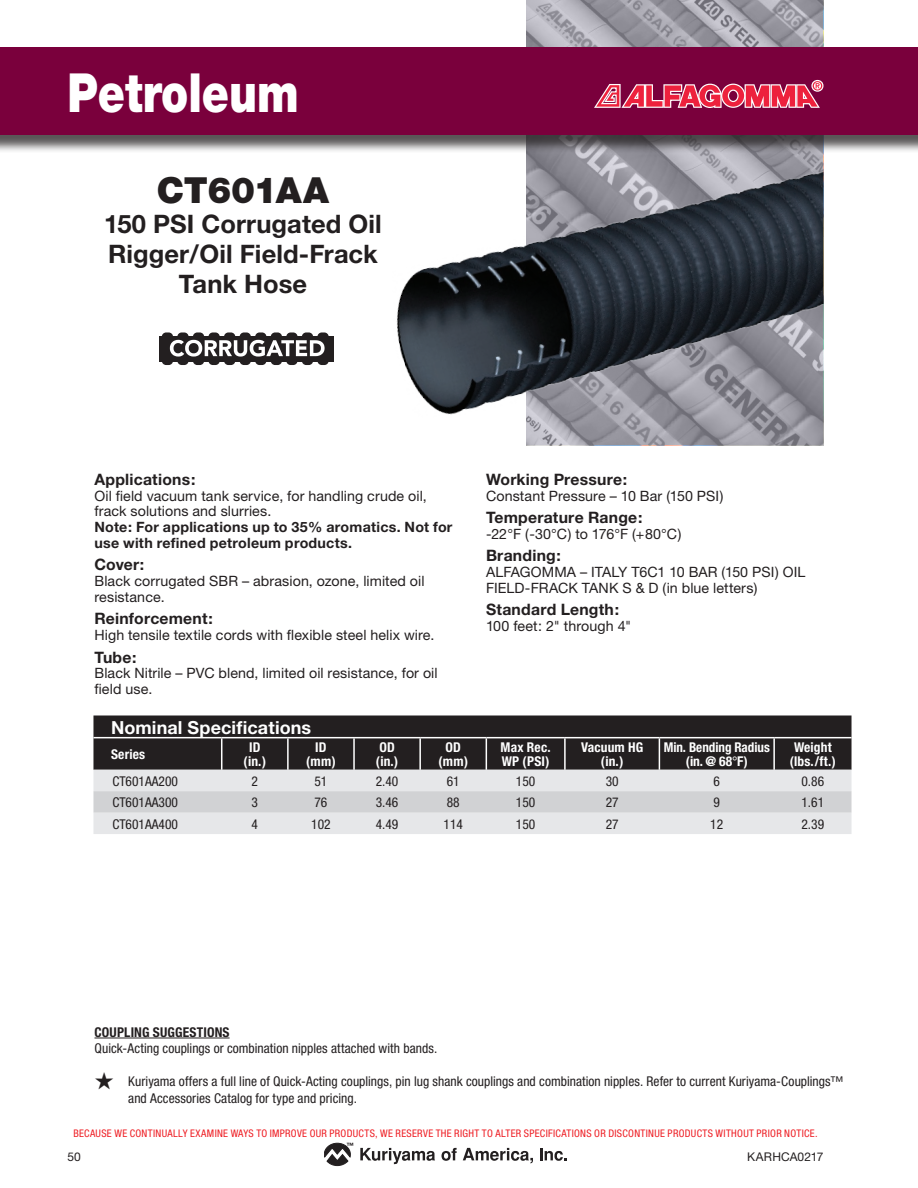
<style>
.page{position:relative;width:918px;height:1188px;background:#fff}
.page>*{position:absolute;margin:0;border:0;box-sizing:border-box;transform-origin:0 0}
.t1{font:900 54px "Helvetica Neue";color:#fff;scale:.8 1}
.t2{font:900 36px "Helvetica Neue";letter-spacing:-.01em;color:#231f20}
.t3{font:700 25.5px/30px "Helvetica Neue";letter-spacing:.005em;color:#231f20;text-align:center}
.t4{font:700 18px "Helvetica Neue";letter-spacing:.005em;color:#fff}
.t5{font:700 15.75px "Helvetica Neue";letter-spacing:.015em;color:#231f20}
.t6{font:14.25px/15.8px "Helvetica Neue";letter-spacing:.005em;color:#231f20}
.t7{font:700 14.25px/15.8px "Helvetica Neue";letter-spacing:.015em;color:#231f20}
.t8{font:condensed 13.5px/16.5px "Helvetica Neue";color:#231f20}
.t9{font:700 condensed 13.5px/13.5px "Helvetica Neue";letter-spacing:.005em;color:#fff;text-align:center}
.t10{font:700 condensed 13.5px "Helvetica Neue";letter-spacing:.015em;color:#231f20}
.t11{font:12px "Helvetica Neue";letter-spacing:.01em;color:#231f20}
.t12{font:condensed 10.5px "Helvetica Neue";letter-spacing:.03em;color:#ee1d23}
.t13{font:700 7.35px "Helvetica Neue";color:#231f20}
.s1{font-weight:400}
</style>
<div class="page">
<img style="left:526px;top:0;width:298px;height:446px">
<svg style="left:324px;top:1143px;width:27px;height:23px"></svg>
<svg style="left:360px;top:1148px;width:75px;height:16px"></svg>
<svg style="left:442px;top:1148px;width:15px;height:13px"></svg>
<svg style="left:463px;top:1148px;width:70px;height:15px"></svg>
<svg style="left:540px;top:1148px;width:27px;height:13px"></svg>
<hr style="left:94px;top:1038px;width:136px;height:1px;background:#231f20">
<div style="left:93px;top:716px;width:759px;height:54px;background:#231f20"></div>
<div style="left:93px;top:770px;width:759px;height:64px;background:#e6e7e9"></div>
<div style="left:93px;top:791px;width:759px;height:22px;background:#d1d2d4"></div>
<hr style="left:773px;top:738px;width:2px;height:32px;background:#fff">
<hr style="left:353px;top:738px;width:2px;height:32px;background:#fff">
<hr style="left:419px;top:738px;width:2px;height:32px;background:#fff">
<hr style="left:486px;top:738px;width:1px;height:32px;background:#fff">
<hr style="left:564px;top:738px;width:2px;height:32px;background:#fff">
<hr style="left:659px;top:738px;width:1px;height:32px;background:#fff">
<hr style="left:221px;top:738px;width:1px;height:32px;background:#fff">
<hr style="left:287px;top:738px;width:2px;height:32px;background:#fff">
<hr style="left:93px;top:737px;width:129px;height:1px;background:#fff">
<hr style="left:222px;top:737px;width:66px;height:1px;background:#fff">
<hr style="left:288px;top:737px;width:66px;height:1px;background:#fff">
<hr style="left:354px;top:737px;width:66px;height:1px;background:#fff">
<hr style="left:420px;top:737px;width:66px;height:1px;background:#fff">
<hr style="left:486px;top:737px;width:79px;height:1px;background:#fff">
<hr style="left:565px;top:737px;width:94px;height:1px;background:#fff">
<hr style="left:659px;top:737px;width:115px;height:1px;background:#fff">
<hr style="left:774px;top:737px;width:78px;height:1px;background:#fff">
<img style="left:396px;top:155px;width:428px;height:263px">
<div style="left:162px;top:332px;width:11px;height:33px;background:#231f20;border-radius:4px"></div>
<svg style="left:177px;top:332px;width:12px;height:33px"></svg>
<div style="left:193px;top:332px;width:11px;height:33px;background:#231f20;border-radius:4px"></div>
<div style="left:208px;top:332px;width:12px;height:33px;background:#231f20;border-radius:4px"></div>
<div style="left:224px;top:332px;width:11px;height:33px;background:#231f20;border-radius:4px"></div>
<div style="left:240px;top:332px;width:11px;height:33px;background:#231f20;border-radius:4px"></div>
<div style="left:255px;top:332px;width:11px;height:33px;background:#231f20;border-radius:4px"></div>
<div style="left:271px;top:332px;width:11px;height:33px;background:#231f20;border-radius:4px"></div>
<svg style="left:286px;top:332px;width:12px;height:33px"></svg>
<div style="left:302px;top:332px;width:11px;height:33px;background:#231f20;border-radius:4px"></div>
<svg style="left:317px;top:332px;width:12px;height:33px"></svg>
<div style="left:159px;top:336px;width:175px;height:26px;background:#231f20"></div>
<svg style="left:170px;top:340px;width:155px;height:17px"></svg>
<div style="left:0;top:50px;width:918px;height:104px;background:#231f20;opacity:.75"></div>
<div style="left:0;top:47px;width:918px;height:88px;background:#7a003c"></div>
<svg style="left:594px;top:80px;width:229px;height:28px"></svg>
<h1 class="t1" style="left:68px;top:60px;width:291px">Petroleum</h1>
<h2 class="t2" style="left:157px;top:169px;width:174px">CT601AA</h2>
<h3 class="t3" style="left:104px;top:208px;width:279px">150 PSI Corrugated Oil<br>Rigger/Oil Field-Frack<br>Tank Hose</h3>
<p class="t5" style="left:94px;top:469px;width:102px">Applications:</p>
<p class="t6" style="left:94px;top:487px;width:334px">Oil field vacuum tank service, for handling crude oil, frack solutions and slurries.</p>
<p class="t7" style="left:94px;top:519px;width:360px">Note: For applications up to 35% aromatics. Not for use with refined petroleum products.</p>
<p class="t5" style="left:94px;top:555px;width:51px">Cover:</p>
<p class="t6" style="left:94px;top:573px;width:332px">Black corrugated SBR – abrasion, ozone, limited oil resistance.</p>
<p class="t5" style="left:94px;top:609px;width:120px">Reinforcement:</p>
<p class="t6" style="left:94px;top:627px;width:342px">High tensile textile cords with flexible steel helix wire.</p>
<p class="t5" style="left:94px;top:647px;width:44px">Tube:</p>
<p class="t6" style="left:94px;top:665px;width:345px">Black Nitrile – PVC blend, limited oil resistance, for oil field use.</p>
<p class="t5" style="left:486px;top:469px;width:143px">Working Pressure:</p>
<p class="t6" style="left:486px;top:487px;width:239px">Constant Pressure – 10 Bar (150 PSI)</p>
<p class="t5" style="left:486px;top:508px;width:158px">Temperature Range:</p>
<p class="t6" style="left:486px;top:526px;width:197px">-22°F (-30°C) to 176°F (+80°C)</p>
<p class="t5" style="left:486px;top:546px;width:77px">Branding:</p>
<p class="t6" style="left:486px;top:564px;width:321px">ALFAGOMMA – ITALY T6C1 10 BAR (150 PSI) OIL<br>FIELD-FRACK TANK S &amp; D (in blue letters)</p>
<p class="t5" style="left:486px;top:600px;width:135px">Standard Length:</p>
<p class="t6" style="left:486px;top:618px;width:147px">100 feet: 2" through 4"</p>
<p class="t4" style="left:111px;top:716px;width:202px">Nominal Specifications</p>
<p class="t9" style="left:111px;top:747px;width:36px">Series</p>
<p class="t9" style="left:244px;top:740px;width:24px">ID (in.)</p>
<p class="t9" style="left:306px;top:740px;width:31px">ID (mm)</p>
<p class="t9" style="left:376px;top:740px;width:24px;text-align:left">OD (in.)</p>
<p class="t9" style="left:438px;top:740px;width:31px">OD (mm)</p>
<p class="t9" style="left:501px;top:740px;width:51px;text-align:left">Max Rec.<br>WP (PSI)</p>
<p class="t9" style="left:581px;top:740px;width:64px">Vacuum HG (in.)</p>
<p class="t9" style="left:664px;top:740px;width:108px">Min. Bending Radius (in. @ 68<span class="s1">°</span>F)</p>
<p class="t9" style="left:790px;top:740px;width:48px">Weight (lbs./ft.)</p>
<p class="t8" style="left:112px;top:773px;width:67px">CT601AA200</p>
<p class="t8" style="left:252px;top:773px;width:8px">2</p>
<p class="t8" style="left:314px;top:773px;width:14px">51</p>
<p class="t8" style="left:376px;top:773px;width:24px">2.40</p>
<p class="t8" style="left:447px;top:773px;width:14px">61</p>
<p class="t8" style="left:516px;top:773px;width:21px">150</p>
<p class="t8" style="left:606px;top:773px;width:14px">30</p>
<p class="t8" style="left:714px;top:773px;width:8px">6</p>
<p class="t8" style="left:802px;top:773px;width:24px">0.86</p>
<p class="t8" style="left:112px;top:794px;width:67px">CT601AA300</p>
<p class="t8" style="left:252px;top:794px;width:8px">3</p>
<p class="t8" style="left:314px;top:794px;width:14px">76</p>
<p class="t8" style="left:376px;top:794px;width:24px">3.46</p>
<p class="t8" style="left:447px;top:794px;width:14px">88</p>
<p class="t8" style="left:516px;top:794px;width:21px">150</p>
<p class="t8" style="left:606px;top:794px;width:14px">27</p>
<p class="t8" style="left:714px;top:794px;width:8px">9</p>
<p class="t8" style="left:802px;top:794px;width:24px">1.61</p>
<p class="t8" style="left:112px;top:816px;width:67px">CT601AA400</p>
<p class="t8" style="left:252px;top:816px;width:8px">4</p>
<p class="t8" style="left:311px;top:816px;width:21px">102</p>
<p class="t8" style="left:376px;top:816px;width:24px">4.49</p>
<p class="t8" style="left:444px;top:816px;width:21px">114</p>
<p class="t8" style="left:516px;top:816px;width:21px">150</p>
<p class="t8" style="left:606px;top:816px;width:14px">27</p>
<p class="t8" style="left:710px;top:816px;width:14px">12</p>
<p class="t8" style="left:802px;top:816px;width:24px">2.39</p>
<p class="t10" style="left:94px;top:1024px;width:137px">COUPLING SUGGESTIONS</p>
<p class="t8" style="left:94px;top:1040px;width:344px">Quick-Acting couplings or combination nipples attached with bands.</p>
<p class="t8" style="left:128px;top:1073px;width:717px;text-indent:-34px">★ Kuriyama offers a full line of Quick-Acting couplings, pin lug shank couplings and combination nipples. Refer to current Kuriyama-Couplings™ and Accessories Catalog for type and pricing.</p>
<p class="t12" style="left:73px;top:1127px;width:746px">BECAUSE WE CONTINUALLY EXAMINE WAYS TO IMPROVE OUR PRODUCTS, WE RESERVE THE RIGHT TO ALTER SPECIFICATIONS OR DISCONTINUE PRODUCTS WITHOUT PRIOR NOTICE.</p>
<p class="t11" style="left:68px;top:1150px;width:15px">50</p>
<p class="t11" style="left:747px;top:1150px;width:78px">KARHCA0217</p>
<p class="t13" style="left:346px;top:1141px;width:9px">™</p>
</div>
